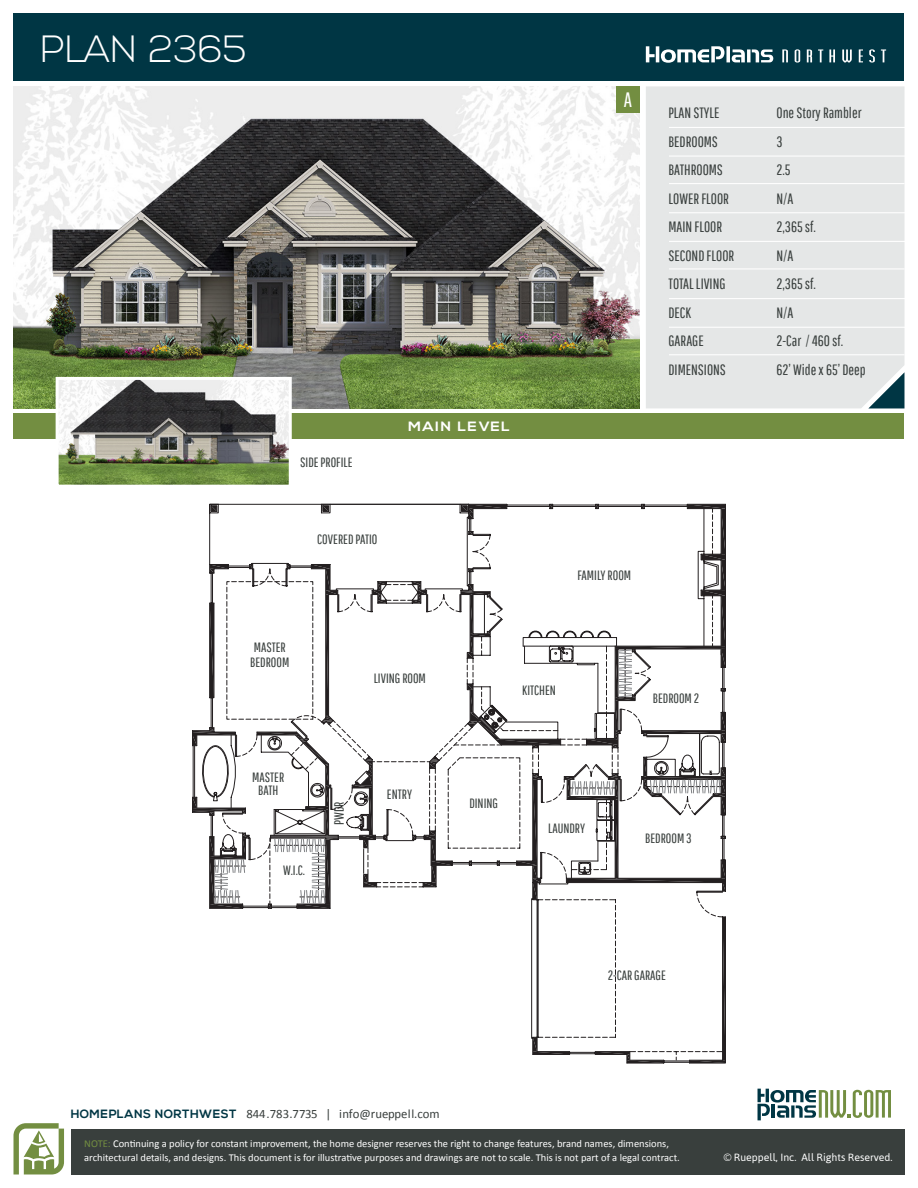
<style>
.page{position:relative;width:918px;height:1188px;background:#fff}
.page>*{position:absolute;margin:0;border:0;box-sizing:border-box;transform-origin:0 0}
.t1{font:300 37.95px "Nexa";color:#fff}
.t2{font:20.85px "Pathway Gothic One";color:#fff}
.t3{font:15px "Pathway Gothic One";color:#393f3d}
.t4{font:13.5px/15px "Pathway Gothic One";color:#393f3d}
.t5{font:700 13.5px "Nexa";letter-spacing:.1em;color:#fff;scale:1.11 1}
.t6{font:12.75px "Calibri";color:#393f3d}
.t7{font:10.5px/13.5px "Calibri";color:#fff}
.t8{font:10.5px "Asap";color:#fff}
.s1{font-family:"Nexa";font-weight:700;font-size:12px;color:#003644}
.s2{color:#738e41}
</style>
<div class="page">
<div style="left:14px;top:14px;width:890px;height:67px;background:#003644"></div>
<div style="left:71px;top:1129px;width:833px;height:45px;background:#393f3d"></div>
<svg style="left:14px;top:1123px;width:50px;height:52px"></svg>
<svg style="left:758px;top:1089px;width:133px;height:31px"></svg>
<div style="left:646px;top:86px;width:258px;height:322px;background:#e5e7e7"></div>
<hr style="left:669px;top:127px;width:240px;height:1px;background:#fff">
<hr style="left:669px;top:156px;width:240px;height:1px;background:#fff">
<hr style="left:669px;top:183px;width:236px;height:1px;background:#fff">
<svg style="left:868px;top:372px;width:36px;height:36px"></svg>
<hr style="left:669px;top:212px;width:240px;height:1px;background:#fff">
<hr style="left:669px;top:241px;width:240px;height:1px;background:#fff">
<hr style="left:669px;top:268px;width:236px;height:1px;background:#fff">
<hr style="left:669px;top:298px;width:240px;height:1px;background:#fff">
<hr style="left:669px;top:327px;width:240px;height:1px;background:#fff">
<hr style="left:669px;top:354px;width:236px;height:1px;background:#fff">
<div style="left:14px;top:414px;width:890px;height:25px;background:#738e41"></div>
<img style="left:14px;top:86px;width:626px;height:322px">
<div style="left:616px;top:86px;width:24px;height:27px;background:#738e41"></div>
<img style="left:60px;top:381px;width:228px;height:103px">
<div style="left:56px;top:377px;width:236px;height:111px;border:3px solid #fff"></div>
<svg style="left:818px;top:49px;width:5px;height:13px"></svg>
<svg style="left:842px;top:49px;width:10px;height:13px"></svg>
<svg style="left:869px;top:49px;width:6px;height:14px"></svg>
<svg style="left:795px;top:49px;width:5px;height:14px"></svg>
<svg style="left:807px;top:49px;width:5px;height:13px"></svg>
<svg style="left:829px;top:49px;width:6px;height:13px"></svg>
<svg style="left:859px;top:49px;width:4px;height:13px"></svg>
<svg style="left:782px;top:49px;width:6px;height:13px"></svg>
<svg style="left:881px;top:49px;width:5px;height:13px"></svg>
<svg style="left:646px;top:46px;width:127px;height:17px"></svg>
<svg style="left:196px;top:564px;width:530px;height:500px"></svg>
<svg style="left:226px;top:587px;width:500px;height:331px"></svg>
<svg style="left:533px;top:1037px;width:37px;height:17px"></svg>
<svg style="left:222px;top:648px;width:239px;height:133px"></svg>
<svg style="left:215px;top:781px;width:390px;height:122px"></svg>
<svg style="left:193px;top:728px;width:42px;height:18px"></svg>
<svg style="left:193px;top:797px;width:52px;height:18px"></svg>
<svg style="left:210px;top:833px;width:39px;height:75px"></svg>
<svg style="left:287px;top:564px;width:3px;height:5px"></svg>
<svg style="left:250px;top:564px;width:3px;height:5px"></svg>
<svg style="left:210px;top:564px;width:18px;height:9px"></svg>
<svg style="left:210px;top:603px;width:4px;height:95px"></svg>
<svg style="left:311px;top:564px;width:27px;height:161px"></svg>
<svg style="left:412px;top:582px;width:15px;height:21px"></svg>
<svg style="left:372px;top:582px;width:14px;height:21px"></svg>
<svg style="left:352px;top:757px;width:100px;height:130px"></svg>
<svg style="left:257px;top:732px;width:81px;height:176px"></svg>
<svg style="left:595px;top:917px;width:130px;height:146px"></svg>
<svg style="left:461px;top:504px;width:264px;height:396px"></svg>
<svg style="left:323px;top:506px;width:6px;height:5px"></svg>
<svg style="left:211px;top:506px;width:6px;height:5px"></svg>
<p class="t1" style="left:40px;top:28px;width:208px">PLAN 2365</p>
<p class="t4" style="left:300px;top:454px;width:54px">SIDE PROFILE</p>
<p class="t5" style="left:408px;top:419px;width:93px">MAIN LEVEL</p>
<p class="t2" style="left:624px;top:87px;width:10px">A</p>
<p class="t3" style="left:669px;top:104px;width:53px">PLAN STYLE</p>
<p class="t3" style="left:777px;top:104px;width:87px">One Story Rambler</p>
<p class="t3" style="left:669px;top:132px;width:51px">BEDROOMS</p>
<p class="t3" style="left:777px;top:132px;width:8px">3</p>
<p class="t3" style="left:669px;top:161px;width:56px">BATHROOMS</p>
<p class="t3" style="left:777px;top:161px;width:16px">2.5</p>
<p class="t3" style="left:669px;top:189px;width:62px">LOWER FLOOR</p>
<p class="t3" style="left:777px;top:189px;width:19px">N/A</p>
<p class="t3" style="left:669px;top:218px;width:55px">MAIN FLOOR</p>
<p class="t3" style="left:777px;top:218px;width:41px">2,365 sf.</p>
<p class="t3" style="left:669px;top:246px;width:67px">SECOND FLOOR</p>
<p class="t3" style="left:777px;top:246px;width:19px">N/A</p>
<p class="t3" style="left:669px;top:275px;width:59px">TOTAL LIVING</p>
<p class="t3" style="left:777px;top:275px;width:41px">2,365 sf.</p>
<p class="t3" style="left:669px;top:303px;width:24px">DECK</p>
<p class="t3" style="left:777px;top:303px;width:19px">N/A</p>
<p class="t3" style="left:669px;top:332px;width:37px">GARAGE</p>
<p class="t3" style="left:777px;top:332px;width:68px">2-Car / 460 sf.</p>
<p class="t3" style="left:669px;top:360px;width:59px">DIMENSIONS</p>
<p class="t3" style="left:777px;top:360px;width:91px">62’ Wide x 65’ Deep</p>
<p class="t4" style="left:317px;top:531px;width:62px">COVERED PATIO</p>
<p class="t4" style="left:250px;top:639px;width:41px">MASTER<br>BEDROOM</p>
<p class="t4" style="left:374px;top:671px;width:54px">LIVING ROOM</p>
<p class="t4" style="left:578px;top:568px;width:55px">FAMILY ROOM</p>
<p class="t4" style="left:522px;top:682px;width:35px">KITCHEN</p>
<p class="t4" style="left:653px;top:690px;width:48px">BEDROOM 2</p>
<p class="t4" style="left:252px;top:770px;width:34px;line-height:13.5px;text-align:center">MASTER<br>BATH</p>
<p class="t4" style="left:283px;top:862px;width:23px">W.I.C.</p>
<p class="t4" style="left:331px;top:825px;width:25px;rotate:-90deg">PWDR</p>
<p class="t4" style="left:387px;top:787px;width:27px">ENTRY</p>
<p class="t4" style="left:469px;top:796px;width:30px">DINING</p>
<p class="t4" style="left:548px;top:820px;width:39px">LAUNDRY</p>
<p class="t4" style="left:645px;top:830px;width:48px">BEDROOM 3</p>
<p class="t4" style="left:608px;top:967px;width:60px">2-CAR GARAGE</p>
<p class="t6" style="left:71px;top:1106px;width:370px"><span class="s1">HOMEPLANS NORTHWEST</span> 844.783.7735 | info@rueppell.com</p>
<p class="t7" style="left:84px;top:1137px;width:597px"><span class="s2">NOTE:</span> Continuing a policy for constant improvement, the home designer reserves the right to change features, brand names, dimensions, architectural details, and designs. This document is for illustrative purposes and drawings are not to scale. This is not part of a legal contract.</p>
<p class="t8" style="left:724px;top:1151px;width:170px">© Rueppell, Inc. All Rights Reserved.</p>
</div>
